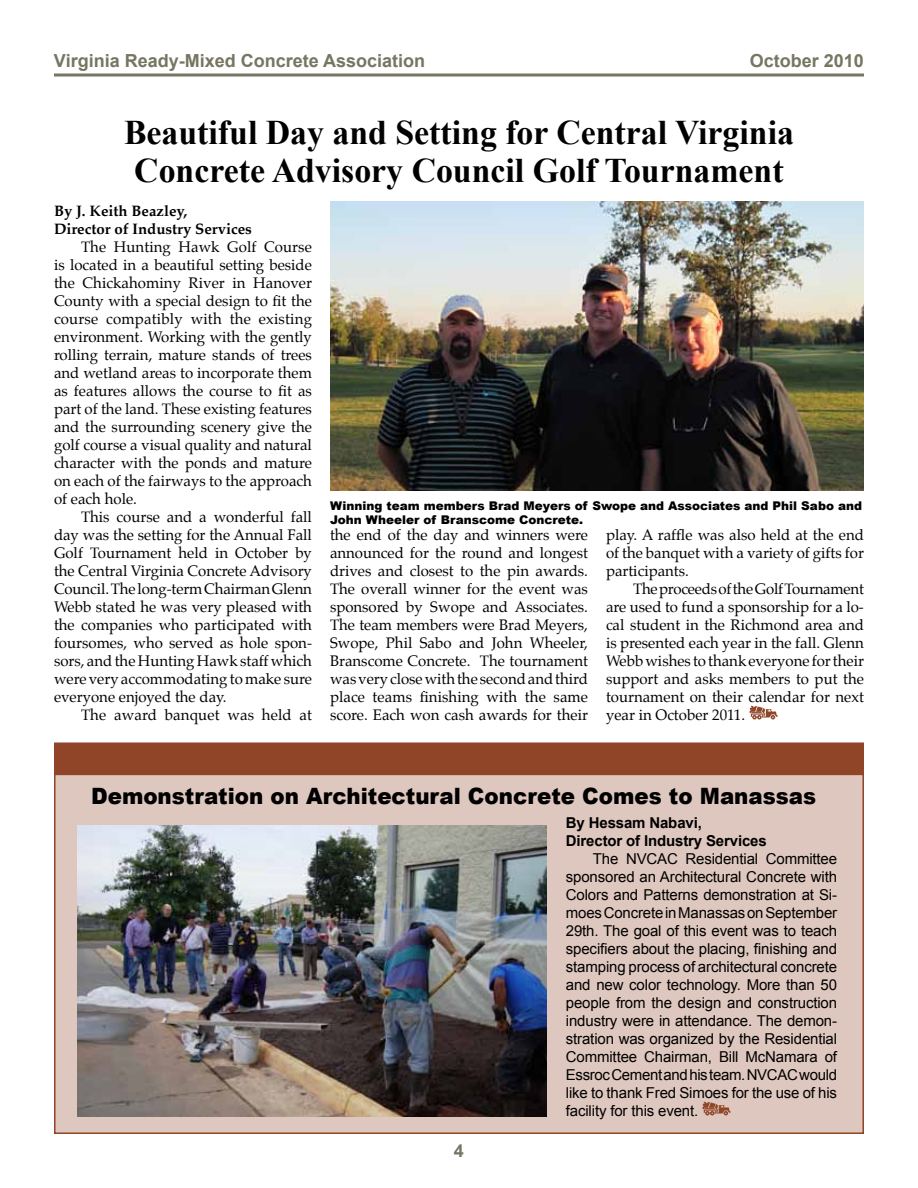
<style>
.page{position:relative;width:918px;height:1188px;background:#fff}
.page>*{position:absolute;margin:0;border:0;box-sizing:border-box;transform-origin:0 0}
.t1{font:700 34.5px/37.5px "Times New Roman";color:#000}
.t2{font:900 22.5px "Arial";color:#000;scale:.95 1}
.t3{font:700 18px "Arial";color:#767662}
.t4{font:15px/18px "Palatino";color:#000;text-align:justify}
.t5{font:15px/18px "Arial";letter-spacing:-.01em;color:#000;text-align:justify}
.t6{font:700 15px/18px "Palatino";color:#000}
.t7{font:700 15px/18px "Arial";letter-spacing:-.01em;color:#000}
.t8{font:900 12px/14.4px "Arial";color:#000}
</style>
<div class="page">
<hr style="left:54px;top:73px;width:810px;height:3px;background:#767662">
<svg style="left:749px;top:706px;width:29px;height:14px"></svg>
<div style="left:54px;top:774px;width:810px;height:360px;background:#dec7be;border:2px solid #904528"></div>
<div style="left:54px;top:742px;width:810px;height:32px;background:#904528;border:2px solid #904528"></div>
<svg style="left:702px;top:1102px;width:28px;height:14px"></svg>
<img style="left:78px;top:826px;width:468px;height:291px">
<img style="left:330px;top:202px;width:534px;height:288px">
<p class="t3" style="left:54px;top:49px;width:373px">Virginia Ready-Mixed Concrete Association</p>
<p class="t3" style="left:750px;top:49px;width:116px">October 2010</p>
<h1 class="t1" style="left:124px;top:113px;width:671px">Beautiful Day and Setting for Central Virginia<br>Concrete Advisory Council Golf Tournament</h1>
<p class="t6" style="left:54px;top:202px;width:199px">By J. Keith Beazley,<br>Director of Industry Services</p>
<p class="t4" style="left:54px;top:238px;width:260px;text-indent:27px">The Hunting Hawk Golf Course is located in a beautiful setting beside the Chickahominy River in Hanover County with a special design to fit the course compatibly with the existing environment. Working with the gently rolling terrain, mature stands of trees and wetland areas to incorporate them as features allows the course to fit as part of the land. These existing features and the surrounding scenery give the golf course a visual quality and natural character with the ponds and mature on each of the fairways to the approach of each hole.</p>
<p class="t4" style="left:54px;top:508px;width:260px;text-indent:27px">This course and a wonderful fall day was the setting for the Annual Fall Golf Tournament held in October by the Central Virginia Concrete Advisory Council. The long-term Chairman Glenn Webb stated he was very pleased with the companies who participated with foursomes, who served as hole spon&shy;sors, and the Hunting Hawk staff which were very accommodating to make sure everyone enjoyed the day.</p>
<p class="t4" style="left:81px;top:706px;width:232px">The award banquet was held at</p>
<p class="t8" style="left:330px;top:498px;width:534px">Winning team members Brad Meyers of Swope and Associates and Phil Sabo and<br>John Wheeler of Branscome Concrete.</p>
<p class="t4" style="left:330px;top:526px;width:260px">the end of the day and winners were announced for the round and longest drives and closest to the pin awards.<br>The overall winner for the event was sponsored by Swope and Associates.<br>The team members were Brad Meyers, Swope, Phil Sabo and John Wheeler, Branscome Concrete. The tournament was very close with the second and third place teams finishing with the same score. Each won cash awards for their</p>
<p class="t4" style="left:606px;top:526px;width:259px">play. A raffle was also held at the end of the banquet with a variety of gifts for participants.</p>
<p class="t4" style="left:606px;top:580px;width:260px;text-indent:27px">The proceeds of the Golf Tournament are used to fund a sponsorship for a lo&shy;cal student in the Richmond area and is presented each year in the fall. Glenn Webb wishes to thank everyone for their support and asks members to put the tournament on their calendar for next year in October 2011.</p>
<h2 class="t2" style="left:91px;top:783px;width:765px">Demonstration on Architectural Concrete Comes to Manassas</h2>
<p class="t3" style="left:454px;top:1139px;width:12px">4</p>
<p class="t7" style="left:566px;top:814px;width:202px">By Hessam Nabavi,<br>Director of Industry Services</p>
<p class="t5" style="left:566px;top:850px;width:273px;text-indent:27px">The NVCAC Residential Committee sponsored an Architectural Concrete with Colors and Patterns demonstration at Si&shy;moes Concrete in Manassas on September 29th. The goal of this event was to teach specifiers about the placing, finishing and stamping process of architectural concrete and new color technology. More than 50 people from the design and construction industry were in attendance. The demon&shy;stration was organized by the Residential Committee Chairman, Bill McNamara of Essroc Cement and his team. NVCAC would like to thank Fred Simoes for the use of his facility for this event.</p>
</div>
